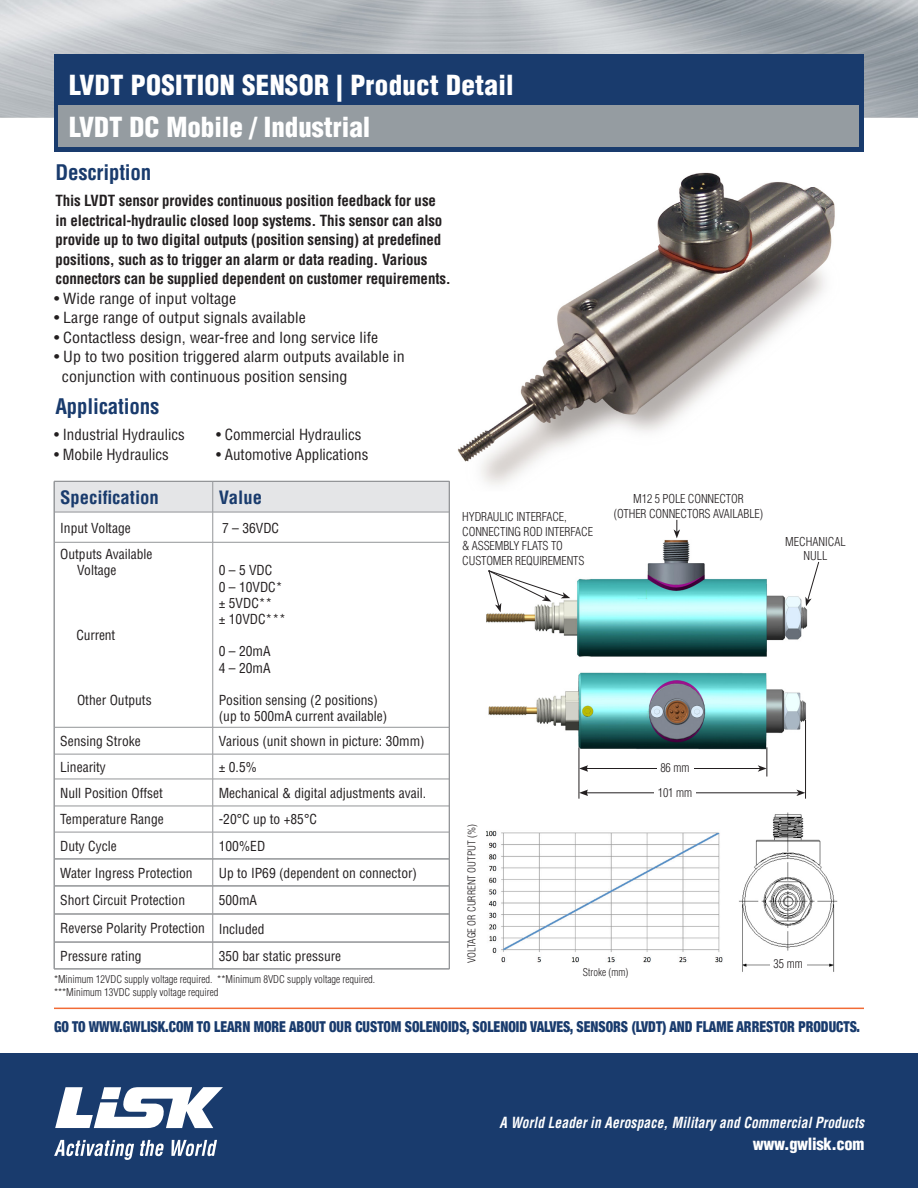
<style>
.page{position:relative;width:918px;height:1188px;background:#fff}
.page>*{position:absolute;margin:0;border:0;box-sizing:border-box;transform-origin:0 0}
.t1{font:900 condensed 27px "Helvetica";letter-spacing:.01em;color:#fff}
.t2{font:700 condensed 21px "Helvetica";letter-spacing:-.01em;color:#193b6d}
.t3{font:700 condensed 18px "Helvetica";color:#193b6d;scale:1.04 1}
.t4{font:900 condensed 16.5px "Helvetica";letter-spacing:-.02em;color:#fff}
.t5{font:700 condensed 15px/19.5px "Helvetica";letter-spacing:-.01em;color:#231f20}
.t6{font:condensed 15px/19.5px "Helvetica";color:#231f20;scale:1.06 1}
.t7{font:900 condensed 15px "Helvetica Neue";color:#193b6d;scale:.9 1}
.t8{font:condensed 15px "Helvetica";color:#231f20}
.t9{font:italic 700 condensed 15px "Helvetica";letter-spacing:.01em;color:#fff;scale:.9 1}
.t10{font:condensed 13.5px/16.2px "Helvetica";color:#231f20}
.t11{font:300 condensed 12px/14.4px "Helvetica";letter-spacing:-.01em;color:#231f20;text-align:center}
.t12{font:300 condensed 10.5px/12.6px "Helvetica";color:#231f20}
</style>
<div class="page">
<img style="left:458px;top:172px;width:377px;height:313px">
<div style="left:54px;top:54px;width:810px;height:97px;background:#193b6d"></div>
<div style="left:59px;top:106px;width:800px;height:41px;background:#959ca1"></div>
<div style="left:55px;top:482px;width:394px;height:30px;background:#e4e5e7"></div>
<hr style="left:54px;top:481px;width:159px;height:1px;background:#939598">
<hr style="left:54px;top:482px;width:1px;height:30px;background:#939598">
<hr style="left:213px;top:481px;width:236px;height:1px;background:#939598">
<hr style="left:449px;top:481px;width:1px;height:31px;background:#939598">
<hr style="left:54px;top:512px;width:1px;height:30px;background:#939598">
<hr style="left:449px;top:512px;width:1px;height:30px;background:#939598">
<hr style="left:54px;top:542px;width:1px;height:185px;background:#939598">
<hr style="left:449px;top:542px;width:1px;height:185px;background:#939598">
<hr style="left:54px;top:859px;width:159px;height:1px;background:#939598">
<hr style="left:213px;top:859px;width:236px;height:1px;background:#939598">
<hr style="left:54px;top:886px;width:159px;height:1px;background:#939598">
<hr style="left:213px;top:886px;width:236px;height:1px;background:#939598">
<hr style="left:54px;top:914px;width:159px;height:1px;background:#939598">
<hr style="left:213px;top:914px;width:236px;height:1px;background:#939598">
<hr style="left:54px;top:942px;width:159px;height:1px;background:#939598">
<svg style="left:54px;top:728px;width:1px;height:241px"></svg>
<hr style="left:213px;top:942px;width:236px;height:1px;background:#939598">
<svg style="left:449px;top:727px;width:1px;height:242px"></svg>
<hr style="left:54px;top:969px;width:159px;height:1px;background:#939598">
<hr style="left:213px;top:969px;width:236px;height:1px;background:#939598">
<hr style="left:213px;top:482px;width:1px;height:30px;background:#939598">
<hr style="left:54px;top:512px;width:159px;height:1px;background:#939598">
<hr style="left:213px;top:512px;width:236px;height:1px;background:#939598">
<hr style="left:213px;top:512px;width:1px;height:30px;background:#939598">
<hr style="left:54px;top:542px;width:159px;height:1px;background:#939598">
<hr style="left:213px;top:542px;width:236px;height:1px;background:#939598">
<hr style="left:213px;top:542px;width:1px;height:185px;background:#939598">
<hr style="left:54px;top:727px;width:159px;height:1px;background:#939598">
<hr style="left:213px;top:727px;width:236px;height:1px;background:#939598">
<hr style="left:54px;top:754px;width:159px;height:1px;background:#939598">
<hr style="left:213px;top:754px;width:236px;height:1px;background:#939598">
<hr style="left:54px;top:779px;width:159px;height:1px;background:#939598">
<hr style="left:213px;top:779px;width:236px;height:1px;background:#939598">
<hr style="left:54px;top:806px;width:159px;height:1px;background:#939598">
<hr style="left:213px;top:806px;width:236px;height:1px;background:#939598">
<hr style="left:54px;top:832px;width:159px;height:1px;background:#939598">
<hr style="left:213px;top:832px;width:236px;height:1px;background:#939598">
<svg style="left:213px;top:727px;width:1px;height:242px"></svg>
<hr style="left:54px;top:1008px;width:810px;height:1px;background:#f26b36">
<img style="left:488px;top:672px;width:318px;height:81px">
<img style="left:486px;top:538px;width:322px;height:119px">
<hr style="left:586px;top:768px;width:174px;height:1px;background:#231f20">
<svg style="left:580px;top:765px;width:8px;height:7px"></svg>
<svg style="left:758px;top:765px;width:9px;height:7px"></svg>
<div style="left:657px;top:762px;width:36px;height:13px;background:#fff"></div>
<hr style="left:586px;top:793px;width:213px;height:1px;background:#231f20">
<svg style="left:580px;top:790px;width:8px;height:6px"></svg>
<svg style="left:796px;top:790px;width:9px;height:6px"></svg>
<div style="left:654px;top:787px;width:42px;height:14px;background:#fff"></div>
<hr style="left:579px;top:747px;width:1px;height:52px;background:#231f20">
<hr style="left:767px;top:747px;width:1px;height:30px;background:#231f20">
<hr style="left:805px;top:720px;width:1px;height:79px;background:#231f20">
<div style="left:772px;top:536px;width:87px;height:30px;background:#fff"></div>
<svg style="left:805px;top:562px;width:14px;height:44px"></svg>
<svg style="left:674px;top:520px;width:6px;height:18px"></svg>
<svg style="left:488px;top:570px;width:82px;height:42px"></svg>
<img style="left:739px;top:812px;width:99px;height:160px">
<div style="left:770px;top:958px;width:36px;height:13px;background:#fff"></div>
<img style="left:486px;top:831px;width:237px;height:132px">
<div style="left:0;top:1053px;width:918px;height:135px;background:#193b6d"></div>
<svg style="left:55px;top:1087px;width:168px;height:41px"></svg>
<svg style="left:54px;top:1140px;width:163px;height:20px"></svg>
<p class="t1" style="left:69px;top:68px;width:446px">LVDT POSITION SENSOR | Product Detail</p>
<p class="t1" style="left:69px;top:110px;width:303px">LVDT DC Mobile / Industrial</p>
<p class="t2" style="left:56px;top:159px;width:97px">Description</p>
<p class="t5" style="left:56px;top:191px;width:397px">This LVDT sensor provides continuous position feedback for use in electrical-hydraulic closed loop systems. This sensor can also provide up to two digital outputs (position sensing) at predefined positions, such as to trigger an alarm or data reading. Various connectors can be supplied dependent on customer requirements.</p>
<p class="t6" style="left:54px;top:289px;width:173px">• Wide range of input voltage</p>
<p class="t6" style="left:54px;top:308px;width:239px">• Large range of output signals available</p>
<p class="t6" style="left:54px;top:328px;width:307px">• Contactless design, wear-free and long service life</p>
<p class="t6" style="left:62px;top:347px;width:325px;text-indent:-8px">• Up to two position triggered alarm outputs available in conjunction with continuous position sensing</p>
<p class="t2" style="left:56px;top:393px;width:105px">Applications</p>
<p class="t8" style="left:54px;top:425px;width:132px">• Industrial Hydraulics</p>
<p class="t8" style="left:216px;top:425px;width:147px">• Commercial Hydraulics</p>
<p class="t8" style="left:54px;top:445px;width:116px">• Mobile Hydraulics</p>
<p class="t8" style="left:216px;top:445px;width:154px">• Automotive Applications</p>
<p class="t3" style="left:60px;top:486px;width:97px">Specification</p>
<p class="t3" style="left:219px;top:486px;width:43px">Value</p>
<p class="t10" style="left:60px;top:519px;width:72px">Input Voltage</p>
<p class="t10" style="left:222px;top:520px;width:59px">7 – 36VDC</p>
<p class="t10" style="left:77px;top:546px;width:77px;text-indent:-17px">Outputs Available<br>Voltage</p>
<p class="t10" style="left:219px;top:562px;width:55px">0 – 5 VDC</p>
<p class="t10" style="left:219px;top:579px;width:65px">0 – 10VDC*</p>
<p class="t10" style="left:219px;top:595px;width:55px">± 5VDC**</p>
<p class="t10" style="left:219px;top:611px;width:69px">± 10VDC***</p>
<p class="t10" style="left:219px;top:643px;width:53px">0 – 20mA</p>
<p class="t10" style="left:219px;top:660px;width:53px">4 – 20mA</p>
<p class="t10" style="left:219px;top:692px;width:170px">Position sensing (2 positions) (up to 500mA current available)</p>
<p class="t10" style="left:76px;top:627px;width:40px">Current</p>
<p class="t10" style="left:77px;top:692px;width:76px">Other Outputs</p>
<p class="t10" style="left:60px;top:733px;width:82px">Sensing Stroke</p>
<p class="t10" style="left:219px;top:733px;width:207px">Various (unit shown in picture: 30mm)</p>
<p class="t10" style="left:60px;top:759px;width:47px">Linearity</p>
<p class="t10" style="left:219px;top:759px;width:40px">± 0.5%</p>
<p class="t10" style="left:60px;top:785px;width:104px">Null Position Offset</p>
<p class="t10" style="left:219px;top:785px;width:209px">Mechanical &amp; digital adjustments avail.</p>
<p class="t10" style="left:60px;top:811px;width:105px">Temperature Range</p>
<p class="t10" style="left:219px;top:811px;width:100px">-20°C up to +85°C</p>
<p class="t10" style="left:60px;top:838px;width:58px">Duty Cycle</p>
<p class="t10" style="left:219px;top:838px;width:48px">100%ED</p>
<p class="t10" style="left:60px;top:865px;width:134px">Water Ingress Protection</p>
<p class="t10" style="left:219px;top:865px;width:200px">Up to IP69 (dependent on connector)</p>
<p class="t10" style="left:60px;top:892px;width:126px">Short Circuit Protection</p>
<p class="t10" style="left:219px;top:892px;width:40px">500mA</p>
<p class="t10" style="left:60px;top:920px;width:146px">Reverse Polarity Protection</p>
<p class="t10" style="left:219px;top:920px;width:47px">Included</p>
<p class="t10" style="left:60px;top:948px;width:83px">Pressure rating</p>
<p class="t10" style="left:219px;top:948px;width:124px">350 bar static pressure</p>
<p class="t12" style="left:54px;top:973px;width:323px">*Minimum 12VDC supply voltage required. **Minimum 8VDC supply voltage required. ***Minimum 13VDC supply voltage required</p>
<p class="t11" style="left:462px;top:510px;width:132px;text-align:left">HYDRAULIC INTERFACE,<br>CONNECTING ROD INTERFACE &amp; ASSEMBLY FLATS TO<br>CUSTOMER REQUIREMENTS</p>
<p class="t11" style="left:614px;top:492px;width:151px">M12 5 POLE CONNECTOR<br>(OTHER CONNECTORS AVAILABLE)</p>
<p class="t11" style="left:785px;top:534px;width:62px">MECHANICAL<br>NULL</p>
<p class="t12" style="left:465px;top:963px;width:140px;rotate:-90deg">VOLTAGE OR CURRENT OUTPUT (%)</p>
<p class="t11" style="left:660px;top:760px;width:31px">86 mm</p>
<p class="t11" style="left:658px;top:785px;width:36px">101 mm</p>
<p class="t12" style="left:583px;top:965px;width:47px">Stroke (mm)</p>
<p class="t11" style="left:773px;top:956px;width:31px">35 mm</p>
<p class="t7" style="left:54px;top:1014px;width:897px">GO TO WWW.GWLISK.COM TO LEARN MORE ABOUT OUR CUSTOM SOLENOIDS, SOLENOID VALVES, SENSORS (LVDT) AND FLAME ARRESTOR PRODUCTS.</p>
<p class="t9" style="left:500px;top:1113px;width:406px">A World Leader in Aerospace, Military and Commercial Products</p>
<p class="t4" style="left:753px;top:1133px;width:113px">www.gwlisk.com</p>
</div>
